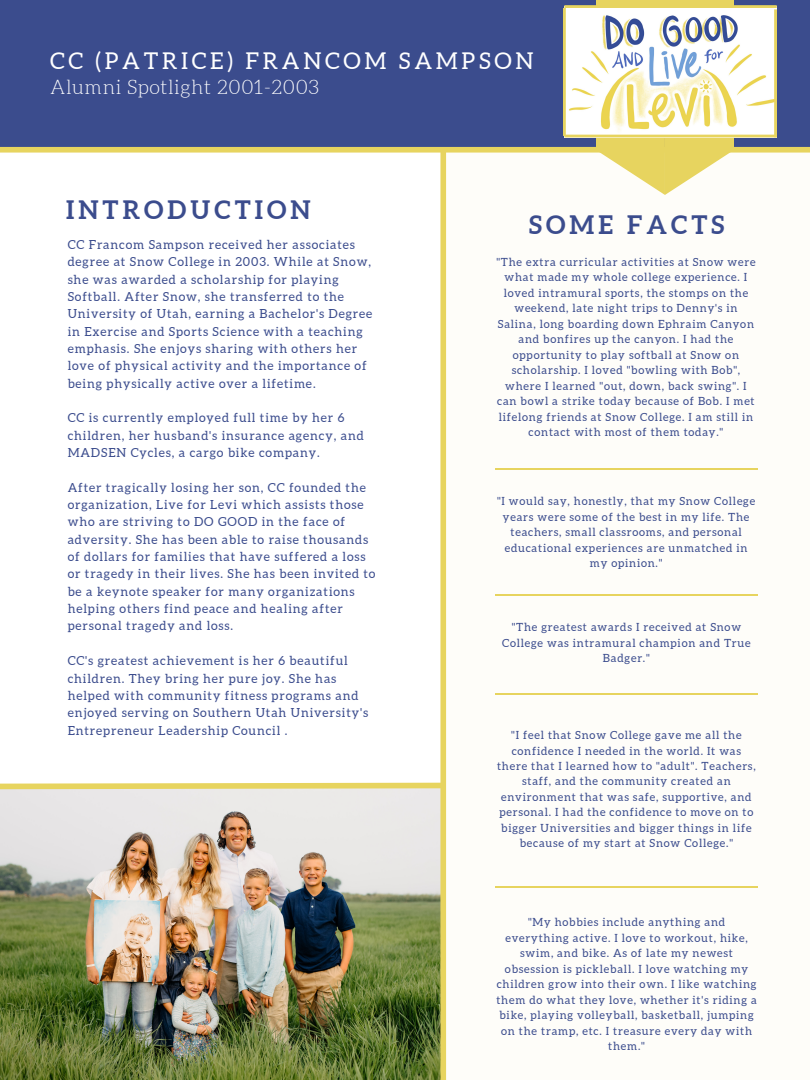
<style>
.page{position:relative;width:810px;height:1080px;background:#fff}
.page>*{position:absolute;margin:0;border:0;box-sizing:border-box;transform-origin:0 0}
.t1{font:700 25.44px "Aleo";letter-spacing:.16em;color:#3b4c8d}
.t2{font:23.12px "Aleo";letter-spacing:.16em;color:#fff}
.t3{font:300 19.81px "Aleo";letter-spacing:.03em;color:#fff}
.t4{font:12.5px/17.4px "Aleo";letter-spacing:.07em;color:#3b4c8d}
.t5{font:11.25px/15.5px "Aleo";letter-spacing:.07em;color:#3b4c8d;text-align:center}
</style>
<div class="page">
<div style="left:0;top:0;width:810px;height:150px;background:#3b4c8d"></div>
<div style="left:443px;top:150px;width:367px;height:930px;background:#fefdf9"></div>
<div style="left:597px;top:0;width:137px;height:123px;background:#e7d45f"></div>
<svg style="left:597px;top:137px;width:137px;height:58px"></svg>
<hr style="left:496px;top:693px;width:262px;height:1px;background:#e7d45f">
<hr style="left:495px;top:468px;width:262px;height:2px;background:#e7d45f">
<hr style="left:495px;top:594px;width:262px;height:2px;background:#e7d45f">
<img style="left:566px;top:8px;width:211px;height:127px">
<img style="left:0;top:792px;width:440px;height:288px">
<hr style="left:496px;top:887px;width:262px;height:1px;background:#e7d45f">
<svg style="left:0;top:780px;width:447px;height:12px"></svg>
<div style="left:440px;top:150px;width:6px;height:930px;background:#e7d45f"></div>
<div style="left:0;top:147px;width:810px;height:6px;background:#e7d45f"></div>
<hr style="left:564px;top:5px;width:213px;height:3px;background:#e7d45f">
<hr style="left:564px;top:135px;width:213px;height:2px;background:#e7d45f">
<hr style="left:563px;top:8px;width:3px;height:128px;background:#e7d45f">
<hr style="left:774px;top:9px;width:3px;height:128px;background:#e7d45f">
<p class="t2" style="left:50px;top:48px;width:485px">CC (PATRICE) FRANCOM SAMPSON</p>
<p class="t3" style="left:50px;top:77px;width:271px">Alumni Spotlight 2001-2003</p>
<p class="t1" style="left:66px;top:195px;width:246px">INTRODUCTION</p>
<p class="t4" style="left:68px;top:236px;width:306px">CC Francom Sampson received her associates degree at Snow College in 2003. While at Snow, she was awarded a scholarship for playing Softball. After Snow, she transferred to the University of Utah, earning a Bachelor's Degree in Exercise and Sports Science with a teaching emphasis. She enjoys sharing with others her love of physical activity and the importance of being physically active over a lifetime.</p>
<p class="t4" style="left:68px;top:409px;width:298px">CC is currently employed full time by her 6 children, her husband's insurance agency, and<br>MADSEN Cycles, a cargo bike company.</p>
<p class="t4" style="left:68px;top:479px;width:309px">After tragically losing her son, CC founded the organization, Live for Levi which assists those who are striving to DO GOOD in the face of adversity. She has been able to raise thousands of dollars for families that have suffered a loss or tragedy in their lives. She has been invited to be a keynote speaker for many organizations helping others find peace and healing after personal tragedy and loss.</p>
<p class="t4" style="left:68px;top:652px;width:302px">CC's greatest achievement is her 6 beautiful children. They bring her pure joy. She has helped with community fitness programs and enjoyed serving on Southern Utah University's Entrepreneur Leadership Council .</p>
<p class="t1" style="left:529px;top:211px;width:197px">SOME FACTS</p>
<p class="t5" style="left:496px;top:254px;width:261px">"The extra curricular activities at Snow were what made my whole college experience. I loved intramural sports, the stomps on the weekend, late night trips to Denny's in Salina, long boarding down Ephraim Canyon and bonfires up the canyon. I had the opportunity to play softball at Snow on scholarship. I loved "bowling with Bob", where I learned "out, down, back swing". I can bowl a strike today because of Bob. I met lifelong friends at Snow College. I am still in contact with most of them today."</p>
<p class="t5" style="left:497px;top:493px;width:260px">"I would say, honestly, that my Snow College years were some of the best in my life. The teachers, small classrooms, and personal educational experiences are unmatched in my opinion."</p>
<p class="t5" style="left:502px;top:620px;width:250px">"The greatest awards I received at Snow<br>College was intramural champion and True<br>Badger."</p>
<p class="t5" style="left:497px;top:727px;width:260px">"I feel that Snow College gave me all the confidence I needed in the world. It was there that I learned how to "adult". Teachers, staff, and the community created an environment that was safe, supportive, and personal. I had the confidence to move on to bigger Universities and bigger things in life because of my start at Snow College."</p>
<p class="t5" style="left:496px;top:915px;width:262px">"My hobbies include anything and everything active. I love to workout, hike, swim, and bike. As of late my newest obsession is pickleball. I love watching my children grow into their own. I like watching them do what they love, whether it's riding a bike, playing volleyball, basketball, jumping on the tramp, etc. I treasure every day with them."</p>
</div>
